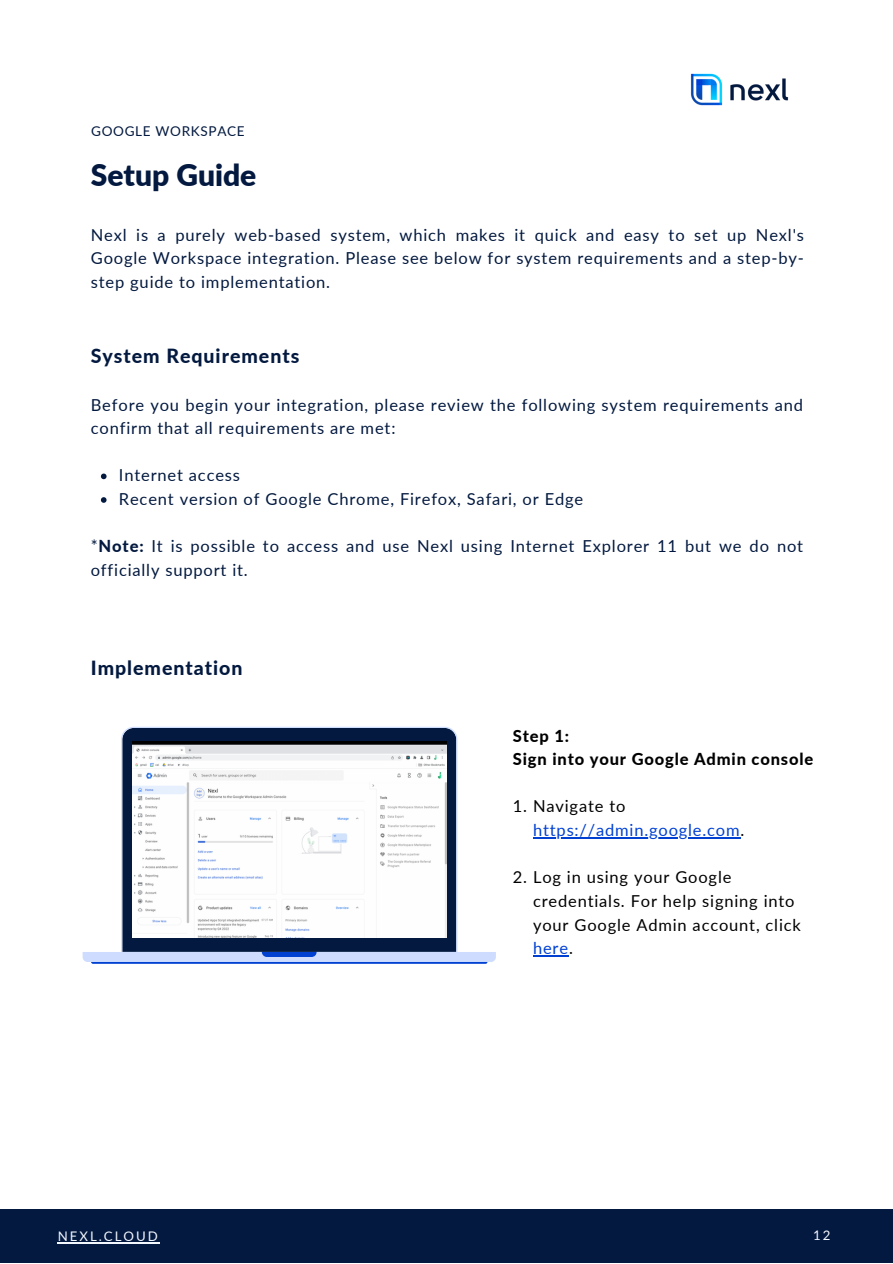
<style>
.page{position:relative;width:893px;height:1264px;background:#fff}
.page>*{position:absolute;margin:0;border:0;box-sizing:border-box;transform-origin:0 0}
.t1{font:900 30px "Lato";color:#03193f}
.t2{font:800 19.5px "Lato";letter-spacing:.05em;color:#03193f}
.t3{font:16.5px/23.5px "Lato";letter-spacing:.05em;color:#03193f}
.t4{font:16.5px/23.5px "Lato";letter-spacing:.05em;color:#000}
.t5{font:16.5px/23.5px "Lato";letter-spacing:.05em;color:#0041d2}
.t6{font:800 16.5px/23.5px "Lato";letter-spacing:.05em;color:#000}
.t7{font:13.5px "Lato";letter-spacing:.05em;color:#03193f}
.t8{font:13.2px "Lato";letter-spacing:.15em;color:#f3f7fe}
.s1{font-weight:800}
.s2{color:#000}
.s3{color:#0041d2}
</style>
<div class="page">
<div style="left:0;top:1209px;width:892px;height:53px;background:#03193f"></div>
<img style="left:690px;top:73px;width:99px;height:33px">
<svg style="left:83px;top:726px;width:413px;height:236px"></svg>
<svg style="left:91px;top:952px;width:396px;height:11px;background:#adc4f8"></svg>
<img style="left:132px;top:741px;width:314px;height:196px">
<hr style="left:58px;top:1242px;width:102px;height:1px;background:#f3f7fe">
<hr style="left:533px;top:837px;width:207px;height:1px;background:#0041d2">
<hr style="left:533px;top:955px;width:36px;height:1px;background:#0041d2">
<svg style="left:101px;top:473px;width:5px;height:6px"></svg>
<svg style="left:101px;top:497px;width:5px;height:6px"></svg>
<p class="t7" style="left:91px;top:123px;width:155px">GOOGLE WORKSPACE</p>
<h1 class="t1" style="left:91px;top:156px;width:167px">Setup Guide</h1>
<p class="t3" style="left:91px;top:222px;width:714px;text-align:justify">Nexl is a purely web-based system, which makes it quick and easy to set up Nexl's Google Workspace integration. Please see below for system requirements and a step-by&shy;step guide to implementation.</p>
<p class="t2" style="left:91px;top:344px;width:210px">System Requirements</p>
<p class="t3" style="left:91px;top:392px;width:713px">Before you begin your integration, please review the following system requirements and confirm that all requirements are met:</p>
<p class="t3" style="left:119px;top:463px;width:466px">Internet access<br>Recent version of Google Chrome, Firefox, Safari, or Edge</p>
<p class="t3" style="left:91px;top:534px;width:713px">*<span class="s1">Note:</span> It is possible to access and use Nexl using Internet Explorer 11 but we do not officially support it.</p>
<p class="t2" style="left:91px;top:655px;width:153px">Implementation</p>
<p class="t6" style="left:513px;top:723px;width:302px">Step 1:<br>Sign into your Google Admin console</p>
<p class="t5" style="left:533px;top:794px;width:213px;text-indent:-20px"><span class="s2">1. Navigate to </span>https://admin.google.com<span class="s2">.</span></p>
<p class="t4" style="left:533px;top:865px;width:269px;text-indent:-20px">2. Log in using your Google credentials. For help signing into your Google Admin account, click <span class="s3">here</span>.</p>
<p class="t8" style="left:58px;top:1228px;width:102px">NEXL.CLOUD</p>
<p class="t8" style="left:813px;top:1226px;width:19px">12</p>
</div>
